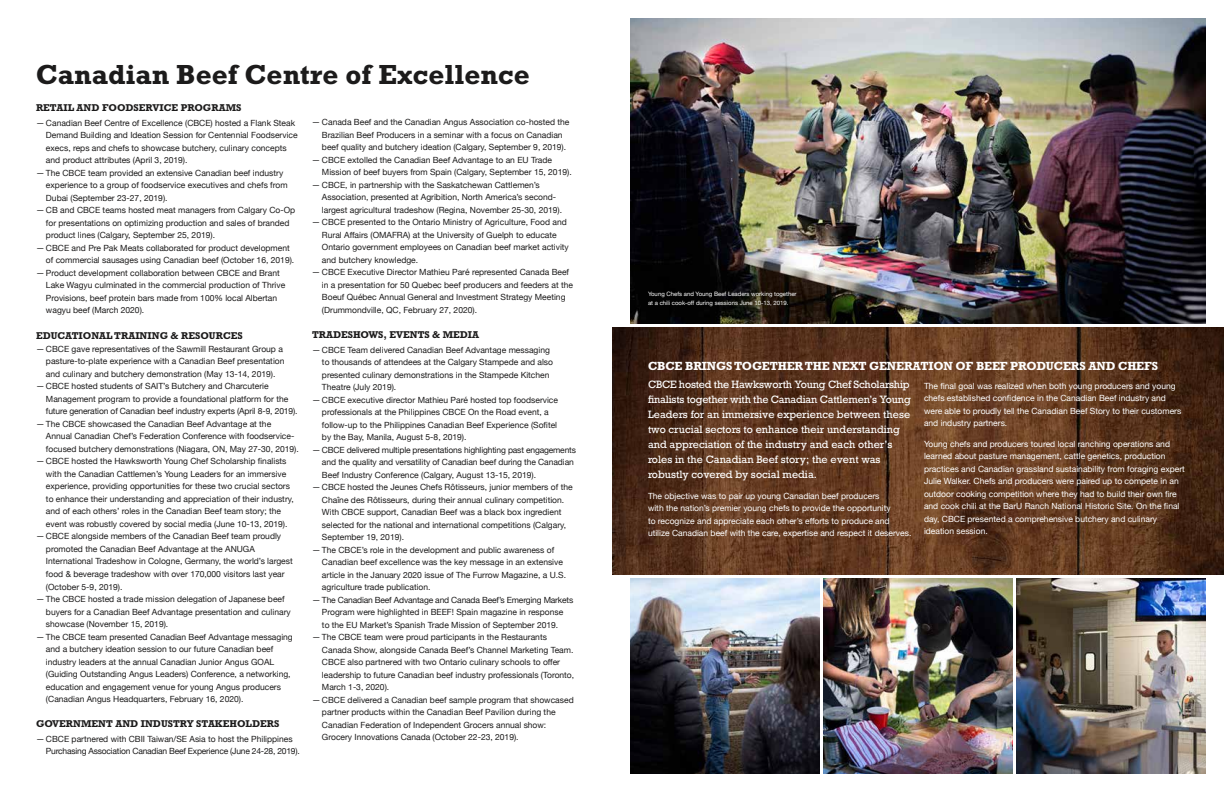
<style>
.page{position:relative;width:1224px;height:792px;background:#fff}
.page>*{position:absolute;margin:0;border:0;box-sizing:border-box;transform-origin:0 0}
.t1{font:700 28px "Rockwell";color:#1c1b1b}
.t2{font:700 12px "Rockwell";letter-spacing:-.015em;color:#fff}
.t3{font:10px/15px "Rockwell";color:#fff}
.t4{font:700 10px "Rockwell";color:#1c1b1b}
.t5{font:8.5px/12.5px "Helvetica Neue";color:#1c1b1b}
.t6{font:8.5px/12.5px "Helvetica Neue";color:#fff}
.t7{font:8.5px/12.5px "Helvetica Neue";letter-spacing:-.025em;color:#1c1b1b}
.t8{font:6px/9px "Helvetica Neue";color:#fff}
</style>
<div class="page">
<img style="left:630px;top:579px;width:189px;height:194px">
<img style="left:823px;top:579px;width:190px;height:194px">
<img style="left:1017px;top:579px;width:189px;height:194px">
<img style="left:630px;top:18px;width:576px;height:305px">
<img style="left:612px;top:327px;width:612px;height:248px">
<h1 class="t1" style="left:36px;top:58px;width:495px">Canadian Beef Centre of Excellence</h1>
<p class="t4" style="left:36px;top:102px;width:207px">RETAIL AND FOODSERVICE PROGRAMS</p>
<p class="t5" style="left:46px;top:117px;width:253px;text-indent:-10px">— Canadian Beef Centre of Excellence (CBCE) hosted a Flank Steak Demand Building and Ideation Session for Centennial Foodservice execs, reps and chefs to showcase butchery, culinary concepts and product attributes (April 3, 2019).</p>
<p class="t5" style="left:46px;top:167px;width:243px;text-indent:-10px">— The CBCE team provided an extensive Canadian beef industry experience to a group of foodservice executives and chefs from<br>Dubai (September 23-27, 2019).</p>
<p class="t5" style="left:46px;top:204px;width:251px;text-indent:-10px">— CB and CBCE teams hosted meat managers from Calgary Co-Op for presentations on optimizing production and sales of branded product lines (Calgary, September 25, 2019).</p>
<p class="t5" style="left:46px;top:242px;width:250px;text-indent:-10px">— CBCE and Pre Pak Meats collaborated for product development of commercial sausages using Canadian beef (October 16, 2019).</p>
<p class="t5" style="left:46px;top:267px;width:241px;text-indent:-10px">— Product development collaboration between CBCE and Brant Lake Wagyu culminated in the commercial production of Thrive Provisions, beef protein bars made from 100% local Albertan wagyu beef (March 2020).</p>
<p class="t4" style="left:36px;top:330px;width:208px">EDUCATIONAL TRAINING &amp; RESOURCES</p>
<p class="t5" style="left:46px;top:343px;width:240px;text-indent:-10px">— CBCE gave representatives of the Sawmill Restaurant Group a pasture-to-plate experience with a Canadian Beef presentation and culinary and butchery demonstration (May 13-14, 2019).</p>
<p class="t5" style="left:46px;top:380px;width:253px;text-indent:-10px">— CBCE hosted students of SAIT’s Butchery and Charcuterie<br>Management program to provide a foundational platform for the future generation of Canadian beef industry experts (April 8-9, 2019).</p>
<p class="t5" style="left:46px;top:418px;width:254px;text-indent:-10px">— The CBCE showcased the Canadian Beef Advantage at the<br>Annual Canadian Chef’s Federation Conference with foodservice&shy;focused butchery demonstrations (Niagara, ON, May 27-30, 2019).</p>
<p class="t5" style="left:46px;top:455px;width:249px;text-indent:-10px">— CBCE hosted the Hawksworth Young Chef Scholarship finalists with the Canadian Cattlemen’s Young Leaders for an immersive experience, providing opportunities for these two crucial sectors to enhance their understanding and appreciation of their industry, and of each others’ roles in the Canadian Beef team story; the event was robustly covered by social media (June 10-13, 2019).</p>
<p class="t5" style="left:46px;top:530px;width:248px;text-indent:-10px">— CBCE alongside members of the Canadian Beef team proudly promoted the Canadian Beef Advantage at the ANUGA International Tradeshow in Cologne, Germany, the world’s largest food &amp; beverage tradeshow with over 170,000 visitors last year (October 5-9, 2019).</p>
<p class="t5" style="left:46px;top:593px;width:246px;text-indent:-10px">— The CBCE hosted a trade mission delegation of Japanese beef buyers for a Canadian Beef Advantage presentation and culinary showcase (November 15, 2019).</p>
<p class="t5" style="left:46px;top:630px;width:248px;text-indent:-10px">— The CBCE team presented Canadian Beef Advantage messaging and a butchery ideation session to our future Canadian beef industry leaders at the annual Canadian Junior Angus GOAL (Guiding Outstanding Angus Leaders) Conference, a networking, education and engagement venue for young Angus producers (Canadian Angus Headquarters, February 16, 2020).</p>
<p class="t4" style="left:36px;top:718px;width:245px">GOVERNMENT AND INDUSTRY STAKEHOLDERS</p>
<p class="t7" style="left:46px;top:733px;width:255px;text-indent:-10px">— CBCE partnered with CBII Taiwan/SE Asia to host the Philippines<br>Purchasing Association Canadian Beef Experience (June 24-28, 2019).</p>
<p class="t5" style="left:322px;top:116px;width:249px;text-indent:-10px">— Canada Beef and the Canadian Angus Association co-hosted the<br>Brazilian Beef Producers in a seminar with a focus on Canadian beef quality and butchery ideation (Calgary, September 9, 2019).</p>
<p class="t5" style="left:322px;top:153px;width:251px;text-indent:-10px">— CBCE extolled the Canadian Beef Advantage to an EU Trade<br>Mission of beef buyers from Spain (Calgary, September 15, 2019).</p>
<p class="t5" style="left:322px;top:178px;width:242px;text-indent:-10px">— CBCE, in partnership with the Saskatchewan Cattlemen’s<br>Association, presented at Agribition, North America’s second&shy;largest agricultural tradeshow (Regina, November 25-30, 2019).</p>
<p class="t5" style="left:322px;top:216px;width:248px;text-indent:-10px">— CBCE presented to the Ontario Ministry of Agriculture, Food and Rural Affairs (OMAFRA) at the University of Guelph to educate Ontario government employees on Canadian beef market activity and butchery knowledge.</p>
<p class="t5" style="left:322px;top:266px;width:253px;text-indent:-10px">— CBCE Executive Director Mathieu Paré represented Canada Beef in a presentation for 50 Quebec beef producers and feeders at the Boeuf Québec Annual General and Investment Strategy Meeting (Drummondville, QC, February 27, 2020).</p>
<p class="t4" style="left:312px;top:329px;width:169px">TRADESHOWS, EVENTS &amp; MEDIA</p>
<p class="t5" style="left:322px;top:343px;width:233px;text-indent:-10px">— CBCE Team delivered Canadian Beef Advantage messaging to thousands of attendees at the Calgary Stampede and also presented culinary demonstrations in the Stampede Kitchen Theatre (July 2019).</p>
<p class="t5" style="left:322px;top:393px;width:238px;text-indent:-10px">— CBCE executive director Mathieu Paré hosted top foodservice professionals at the Philippines CBCE On the Road event, a follow-up to the Philippines Canadian Beef Experience (Sofitel by the Bay, Manila, August 5-8, 2019).</p>
<p class="t5" style="left:322px;top:443px;width:256px;text-indent:-10px">— CBCE delivered multiple presentations highlighting past engagements and the quality and versatility of Canadian beef during the Canadian<br>Beef Industry Conference (Calgary, August 13-15, 2019).</p>
<p class="t5" style="left:322px;top:481px;width:252px;text-indent:-10px">— CBCE hosted the Jeunes Chefs Rôtisseurs, junior members of the Chaîne des Rôtisseurs, during their annual culinary competition.<br>With CBCE support, Canadian Beef was a black box ingredient selected for the national and international competitions (Calgary, September 19, 2019).</p>
<p class="t5" style="left:322px;top:543px;width:246px;text-indent:-10px">— The CBCE’s role in the development and public awareness of Canadian beef excellence was the key message in an extensive article in the January 2020 issue of The Furrow Magazine, a U.S. agriculture trade publication.</p>
<p class="t5" style="left:312px;top:593px;width:263px;text-align:center">— The Canadian Beef Advantage and Canada Beef’s Emerging Markets<br>Program were highlighted in BEEF! Spain magazine in response<br>to the EU Market’s Spanish Trade Mission of September 2019.</p>
<p class="t5" style="left:322px;top:631px;width:254px;text-indent:-10px">— The CBCE team were proud participants in the Restaurants Canada Show, alongside Canada Beef’s Channel Marketing Team.<br>CBCE also partnered with two Ontario culinary schools to offer leadership to future Canadian beef industry professionals (Toronto, March 1-3, 2020).</p>
<p class="t5" style="left:322px;top:693px;width:253px;text-indent:-10px">— CBCE delivered a Canadian beef sample program that showcased partner products within the Canadian Beef Pavilion during the Canadian Federation of Independent Grocers annual show:<br>Grocery Innovations Canada (October 22-23, 2019).</p>
<p class="t8" style="left:648px;top:290px;width:150px">Young Chefs and Young Beef Leaders working together at a chili cook-off during sessions June 10-13, 2019.</p>
<h2 class="t2" style="left:648px;top:359px;width:512px">CBCE BRINGS TOGETHER THE NEXT GENERATION OF BEEF PRODUCERS AND CHEFS</h2>
<p class="t3" style="left:648px;top:377px;width:264px">CBCE hosted the Hawksworth Young Chef Scholarship finalists together with the Canadian Cattlemen’s Young Leaders for an immersive experience between these two crucial sectors to enhance their understanding and appreciation of the industry and each other’s roles in the Canadian Beef story; the event was robustly covered by social media.</p>
<p class="t6" style="left:648px;top:489px;width:265px">The objective was to pair up young Canadian beef producers<br>with the nation’s premier young chefs to provide the opportunity<br>to recognize and appreciate each other’s efforts to produce and utilize Canadian beef with the care, expertise and respect it deserves.</p>
<p class="t6" style="left:924px;top:379px;width:259px">The final goal was realized when both young producers and young chefs established confidence in the Canadian Beef industry and were able to proudly tell the Canadian Beef Story to their customers and industry partners.</p>
<p class="t6" style="left:924px;top:437px;width:262px">Young chefs and producers toured local ranching operations and learned about pasture management, cattle genetics, production practices and Canadian grassland sustainability from foraging expert Julie Walker. Chefs and producers were paired up to compete in an outdoor cooking competition where they had to build their own fire and cook chili at the BarU Ranch National Historic Site. On the final day, CBCE presented a comprehensive butchery and culinary ideation session.</p>
</div>
